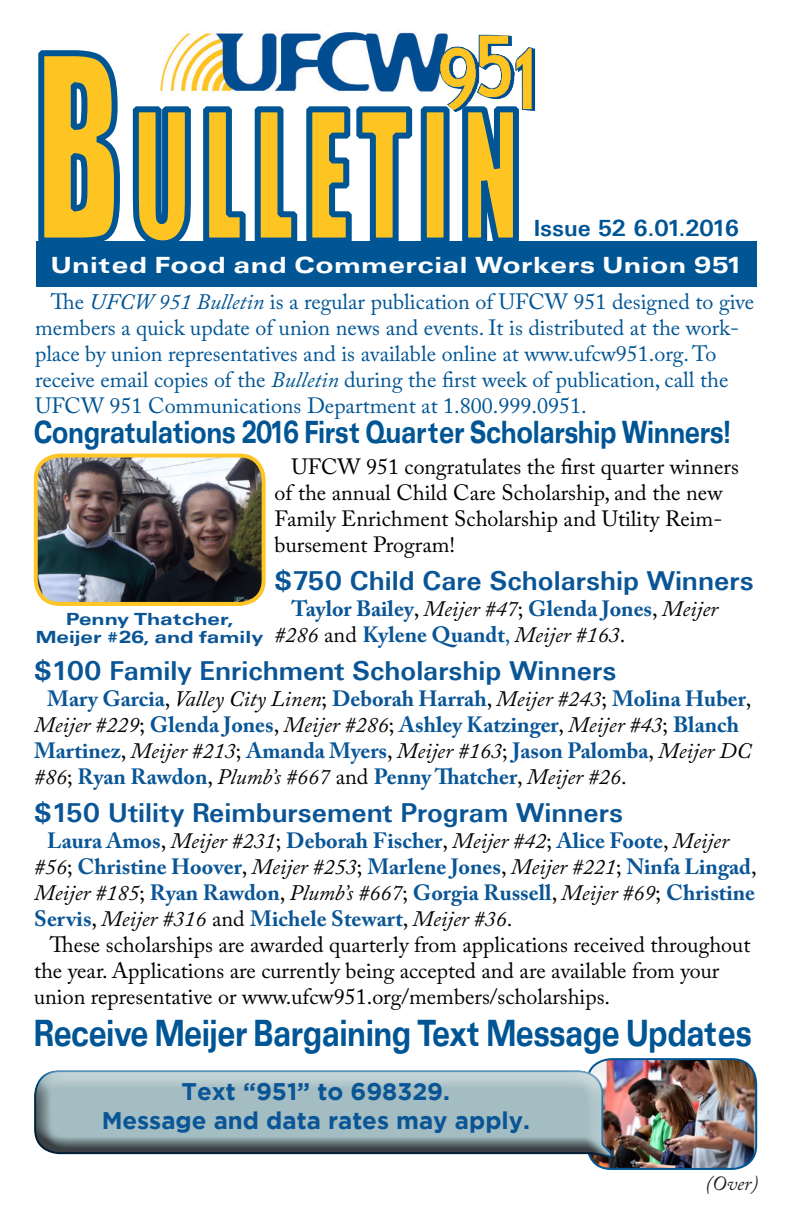
<style>
.page{position:relative;width:790px;height:1224px;background:#fff}
.page>*{position:absolute;margin:0;border:0;box-sizing:border-box;transform-origin:0 0}
.t1{font:237px "Impact";color:#fec422;scale:.67 1}
.t2{font:165.8px "Impact";letter-spacing:.085em;color:#fec422;scale:.67 1}
.t3{font:39px "Unique Extended BOLD";letter-spacing:-.02em;color:#005595;scale:.67 1}
.t4{font:33px "Unique Extended BOLD";letter-spacing:-.02em;color:#005595;scale:.67 1}
.t5{font:28px "Unique Light BOLD";color:#095596}
.t6{font:700 24px "Gotham";color:#095596}
.t7{font:24px "Unique Extended BOLD";letter-spacing:.02em;color:#fff}
.t8{font:24px "Unique Light BOLD";letter-spacing:-.045em;color:#005595}
.t9{font:700 22px/26px "Adobe Caslon Pro";color:#095596}
.t10{font:22px/26px "Adobe Caslon Pro";color:#000}
.t11{font:22px/26px "Adobe Caslon Pro";color:#005595}
.t12{font:italic 20px "Adobe Caslon Pro";color:#231f20}
.t13{font:18px/18px "Unique Extended BOLD";color:#095596;text-align:center}
.s1{font-style:italic}
.s2{font-weight:400;color:#040503}
.s3{font-weight:400;font-style:italic;color:#040503}
.s4{font-weight:400}
</style>
<div class="page">
<img style="left:589px;top:1059px;width:167px;height:110px">
<div style="left:586px;top:1058px;width:171px;height:112px;border:2px solid #005595;border-radius:24px"></div>
<img style="left:160px;top:31px;width:287px;height:62px">
<img style="left:439px;top:34px;width:96px;height:78px">
<svg style="left:36px;top:50px;width:87px;height:197px"></svg>
<svg style="left:130px;top:106px;width:64px;height:136px"></svg>
<svg style="left:200px;top:106px;width:215px;height:136px"></svg>
<div style="left:421px;top:106px;width:28px;height:138px;border:6px solid #005595"></div>
<svg style="left:459px;top:103px;width:63px;height:139px"></svg>
<div style="left:37px;top:242px;width:720px;height:45px;background:#005595"></div>
<div style="left:32px;top:1066px;width:582px;height:90px;background:#fff;opacity:.5"></div>
<div style="left:32px;top:1074px;width:582px;height:84px;background:#231f20;opacity:.75"></div>
<img style="left:36px;top:456px;width:225px;height:147px">
<div style="left:34px;top:454px;width:232px;height:152px;border:4px solid #fec526;border-radius:24px"></div>
<p class="t1" style="left:35px;top:-36px;width:132px">B</p>
<p class="t7" style="left:51px;top:251px;width:694px">United Food and Commercial Workers Union 951</p>
<p class="t2" style="left:132px;top:47px;width:582px">ULLETIN</p>
<p class="t8" style="left:533px;top:215px;width:207px">Issue 52 6.01.2016</p>
<p class="t11" style="left:35px;top:288px;width:720px;text-indent:16px">The <span class="s1">UFCW 951 Bulletin</span> is a regular publication of UFCW 951 designed to give members a quick update of union news and events. It is distributed at the work&shy;place by union representatives and is available online at www.ufcw951.org. To receive email copies of the <span class="s1">Bulletin</span> during the first week of publication, call the UFCW 951 Communications Department at 1.800.999.0951.</p>
<p class="t4" style="left:34px;top:413px;width:1041px">Congratulations 2016 First Quarter Scholarship Winners!</p>
<p class="t10" style="left:275px;top:453px;width:466px;text-indent:17px">UFCW 951 congratulates the first quarter winners of the annual Child Care Scholarship, and the new Family Enrichment Scholarship and Utility Reim&shy;bursement Program!</p>
<p class="t5" style="left:275px;top:565px;width:480px">$750 Child Care Scholarship Winners</p>
<p class="t9" style="left:275px;top:595px;width:445px;text-indent:17px">Taylor Bailey<span class="s2">,</span> <span class="s3">Meijer #47</span><span class="s2">;</span> Glenda Jones<span class="s2">,</span> <span class="s3">Meijer #286</span> <span class="s2">and</span> Kylene Quandt<span class="s4">,</span> <span class="s3">Meijer #163</span><span class="s2">.</span></p>
<p class="t5" style="left:34px;top:655px;width:583px">$100 Family Enrichment Scholarship Winners</p>
<p class="t9" style="left:34px;top:685px;width:718px;text-indent:13px">Mary Garcia<span class="s2">,</span> <span class="s3">Valley City Linen</span><span class="s2">;</span> Deborah Harrah<span class="s2">,</span> <span class="s3">Meijer #243</span><span class="s2">;</span> Molina Huber<span class="s2">, </span><span class="s3">Meijer #229</span><span class="s2">;</span> Glenda Jones<span class="s2">,</span> <span class="s3">Meijer #286</span><span class="s2">;</span> Ashley Katzinger<span class="s2">,</span> <span class="s3">Meijer #43</span><span class="s2">;</span> Blanch Martinez<span class="s2">,</span> <span class="s3">Meijer #213</span><span class="s2">;</span> Amanda Myers<span class="s2">,</span> <span class="s3">Meijer #163</span><span class="s2">;</span> Jason Palomba<span class="s2">,</span> <span class="s3">Meijer DC #86</span><span class="s2">;</span> Ryan Rawdon<span class="s2">,</span> <span class="s3">Plumb’s #667</span> <span class="s2">and</span> Penny Thatcher<span class="s2">,</span> <span class="s3">Meijer #26</span><span class="s2">.</span></p>
<p class="t5" style="left:34px;top:797px;width:590px">$150 Utility Reimbursement Program Winners</p>
<p class="t9" style="left:34px;top:827px;width:724px;text-indent:13px">Laura Amos<span class="s2">,</span> <span class="s3">Meijer #231</span><span class="s2">;</span> Deborah Fischer<span class="s2">,</span> <span class="s3">Meijer #42</span><span class="s2">;</span> Alice Foote<span class="s2">,</span> <span class="s3">Meijer #56</span><span class="s2">;</span> Christine Hoover<span class="s2">,</span> <span class="s3">Meijer #253</span><span class="s2">;</span> Marlene Jones<span class="s2">,</span> <span class="s3">Meijer #221</span><span class="s2">;</span> Ninfa Lingad<span class="s2">, </span><span class="s3">Meijer #185</span><span class="s2">;</span> Ryan Rawdon<span class="s2">,</span> <span class="s3">Plumb’s #667</span><span class="s2">;</span> Gorgia Russell<span class="s2">,</span> <span class="s3">Meijer #69</span><span class="s2">;</span> Christine Servis<span class="s2">,</span> <span class="s3">Meijer #316</span> <span class="s2">and</span> Michele Stewart<span class="s2">,</span> <span class="s3">Meijer #36</span><span class="s2">.</span></p>
<p class="t10" style="left:34px;top:931px;width:717px;text-indent:16px">These scholarships are awarded quarterly from applications received throughout the year. Applications are currently being accepted and are available from your union representative or www.ufcw951.org/members/scholarships.</p>
<p class="t13" style="left:36px;top:610px;width:229px">Penny Thatcher,<br>Meijer #26, and family</p>
<p class="t3" style="left:34px;top:1010px;width:1073px">Receive Meijer Bargaining Text Message Updates</p>
<p class="t6" style="left:182px;top:1078px;width:270px">Text “951” to 698329.</p>
<p class="t6" style="left:102px;top:1107px;width:430px">Message and data rates may apply.</p>
<p class="t12" style="left:705px;top:1171px;width:54px">(Over)</p>
</div>
